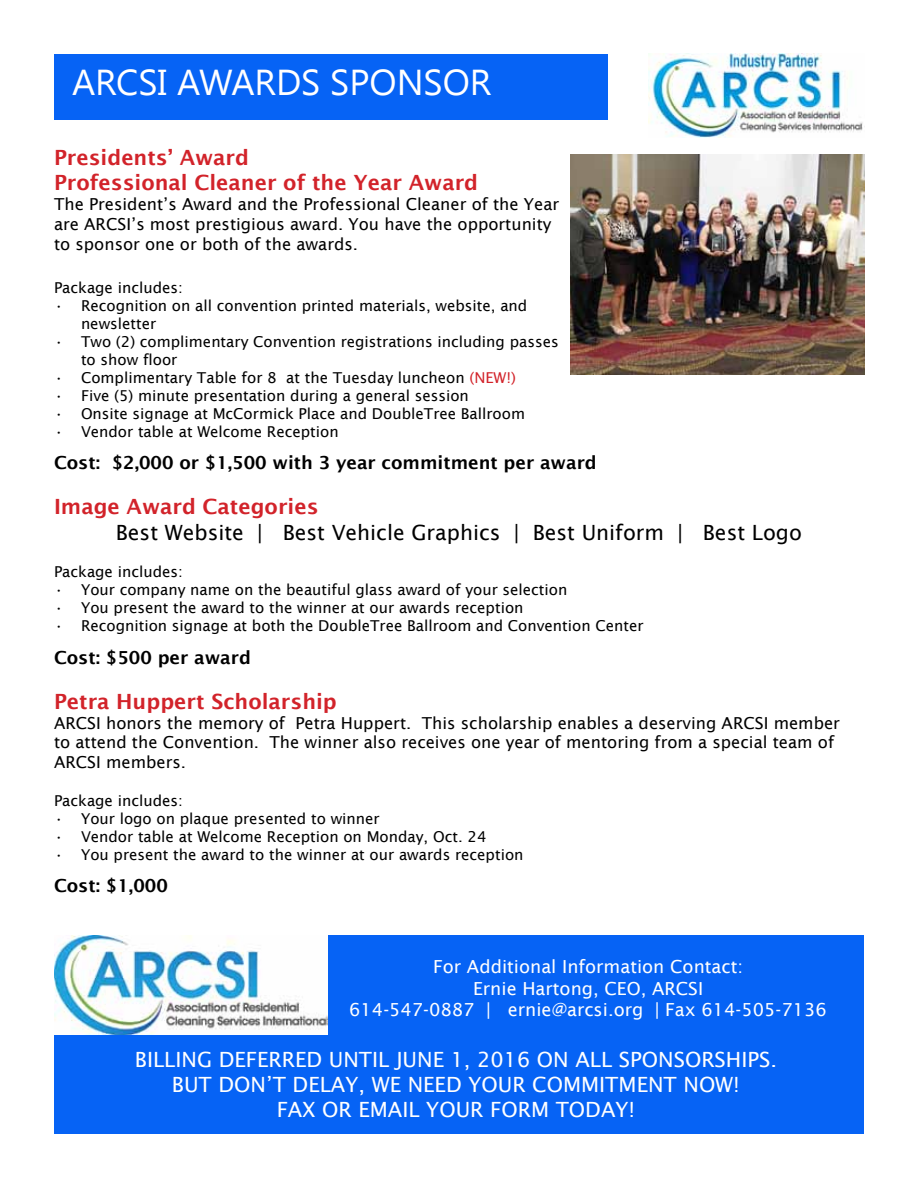
<style>
.page{position:relative;width:918px;height:1188px;background:#fff}
.page>*{position:absolute;margin:0;border:0;box-sizing:border-box;transform-origin:0 0}
.t1{font:21px/25.2px "Lucida Sans";color:#fff;text-align:center}
.t2{font:600 21px/25.2px "Lucida Sans";color:#d2232a}
.t3{font:21px "Lucida Sans";color:#000}
.t4{font:18px/21.6px "Lucida Sans";color:#fff;text-align:center}
.t5{font:600 18px "Lucida Sans";color:#000}
.t6{font:16.5px/19.8px "Lucida Sans";color:#000}
.t7{font:15px/18px "Lucida Sans";color:#000}
.s1{color:#d2232a}
</style>
<div class="page">
<div style="left:54px;top:935px;width:810px;height:199px;background:#0663f5"></div>
<img style="left:649px;top:54px;width:214px;height:83px">
<div style="left:54px;top:54px;width:554px;height:66px;background:#0663f5"></div>
<img style="left:570px;top:154px;width:294px;height:221px">
<img style="left:54px;top:935px;width:273px;height:100px">
<h1 class="t2" style="left:54px;top:145px;width:426px">Presidents’ Award<br>Professional Cleaner of the Year Award</h1>
<p class="t6" style="left:54px;top:194px;width:507px">The President’s Award and the Professional Cleaner of the Year are ARCSI’s most prestigious award. You have the opportunity to sponsor one or both of the awards.</p>
<p class="t7" style="left:54px;top:279px;width:130px">Package includes:</p>
<p class="t7" style="left:81px;top:297px;width:448px;text-indent:-27px">• Recognition on all convention printed materials, website, and newsletter</p>
<p class="t7" style="left:81px;top:333px;width:479px;text-indent:-27px">• Two (2) complimentary Convention registrations including passes to show floor</p>
<p class="t7" style="left:54px;top:369px;width:464px">• Complimentary Table for 8 at the Tuesday luncheon <span class="s1">(NEW!)</span></p>
<p class="t7" style="left:54px;top:387px;width:416px">• Five (5) minute presentation during a general session</p>
<p class="t7" style="left:54px;top:405px;width:473px">• Onsite signage at McCormick Place and DoubleTree Ballroom</p>
<p class="t7" style="left:54px;top:423px;width:286px">• Vendor table at Welcome Reception</p>
<p class="t5" style="left:54px;top:453px;width:544px">Cost: $2,000 or $1,500 with 3 year commitment per award</p>
<h1 class="t2" style="left:54px;top:494px;width:266px">Image Award Categories</h1>
<h1 class="t3" style="left:116px;top:520px;width:688px">Best Website | Best Vehicle Graphics | Best Uniform | Best Logo</h1>
<p class="t7" style="left:54px;top:563px;width:130px">Package includes:</p>
<p class="t7" style="left:54px;top:581px;width:515px">• Your company name on the beautiful glass award of your selection</p>
<p class="t7" style="left:54px;top:599px;width:471px">• You present the award to the winner at our awards reception</p>
<p class="t7" style="left:54px;top:617px;width:591px">• Recognition signage at both the DoubleTree Ballroom and Convention Center</p>
<p class="t5" style="left:54px;top:647px;width:198px">Cost: $500 per award</p>
<h1 class="t2" style="left:54px;top:689px;width:284px">Petra Huppert Scholarship</h1>
<p class="t6" style="left:54px;top:713px;width:788px">ARCSI honors the memory of Petra Huppert. This scholarship enables a deserving ARCSI member to attend the Convention. The winner also receives one year of mentoring from a special team of<br>ARCSI members.</p>
<p class="t7" style="left:54px;top:792px;width:130px">Package includes:</p>
<p class="t7" style="left:54px;top:810px;width:327px">• Your logo on plaque presented to winner</p>
<p class="t7" style="left:54px;top:828px;width:434px">• Vendor table at Welcome Reception on Monday, Oct. 24</p>
<p class="t7" style="left:54px;top:846px;width:471px">• You present the award to the winner at our awards reception</p>
<p class="t5" style="left:54px;top:876px;width:115px">Cost: $1,000</p>
<p class="t4" style="left:349px;top:956px;width:479px">For Additional Information Contact:<br>Ernie Hartong, CEO, ARCSI<br>614-547-0887 | ernie@arcsi.org | Fax 614-505-7136</p>
<h1 class="t1" style="left:135px;top:1047px;width:644px">BILLING DEFERRED UNTIL JUNE 1, 2016 ON ALL SPONSORSHIPS.<br>BUT DON’T DELAY, WE NEED YOUR COMMITMENT NOW!<br>FAX OR EMAIL YOUR FORM TODAY!</h1>
</div>
